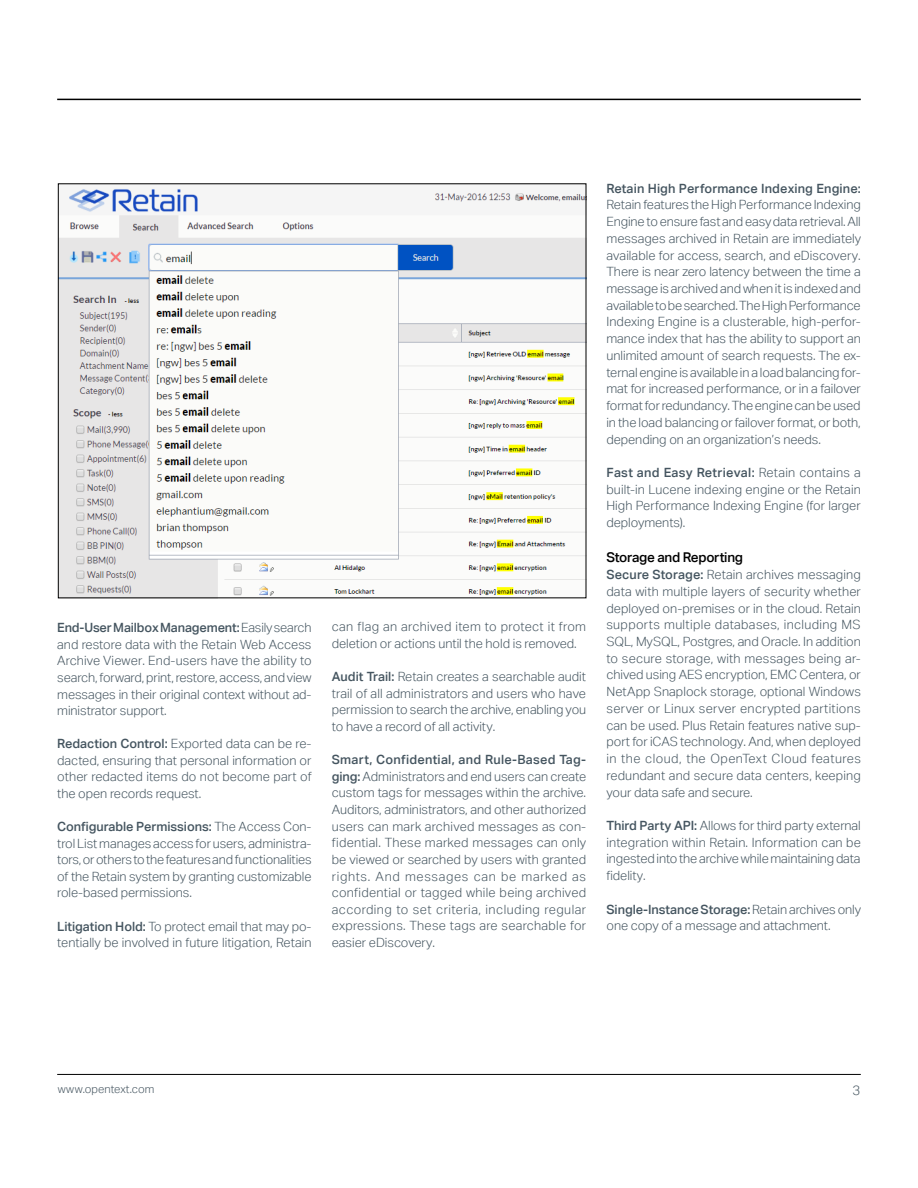
<style>
.page{position:relative;width:918px;height:1188px;background:#fff}
.page>*{position:absolute;margin:0;border:0;box-sizing:border-box;transform-origin:0 0}
.t1{font:500 13.5px "Aktiv Grotesk";letter-spacing:-.02em;color:#000}
.t2{font:300 13.5px "Aktiv Grotesk";color:#455560}
.t3{font:300 12.75px/16.8px "Aktiv Grotesk";letter-spacing:-.005em;color:#455560;text-align:justify}
.t4{font:500 12.75px "Aktiv Grotesk";letter-spacing:.01em;color:#455560}
.t5{font:300 11.25px "Aktiv Grotesk";color:#455560}
.s1{font-weight:500}
</style>
<div class="page">
<hr style="left:57px;top:99px;width:804px;height:1px;background:#000">
<hr style="left:57px;top:1074px;width:804px;height:1px;background:#000">
<img style="left:60px;top:188px;width:524px;height:408px">
<p class="t3" style="left:57px;top:619px;width:256px"><span class="s1">End-User Mailbox Management:</span> Easilysearch and restore data with the Retain Web Access Archive Viewer. End-users have the ability to search, forward, print, restore, access, and view messages in their original context without ad&shy;ministrator support.</p>
<p class="t3" style="left:57px;top:735px;width:256px"><span class="s1">Redaction Control:</span> Exported data can be re&shy;dacted, ensuring that personal information or other redacted items do not become part of the open records request.</p>
<p class="t3" style="left:57px;top:818px;width:256px"><span class="s1">Configurable Permissions:</span> The Access Con&shy;trol List manages access for users, administra&shy;tors, or others to the features and functionalities of the Retain system by granting customizable role-based permissions.</p>
<p class="t3" style="left:57px;top:918px;width:256px"><span class="s1">Litigation Hold:</span> To protect email that may po&shy;tentially be involved in future litigation, Retain</p>
<p class="t3" style="left:332px;top:618px;width:256px">can flag an archived item to protect it from deletion or actions until the hold is removed.</p>
<p class="t3" style="left:332px;top:668px;width:256px"><span class="s1">Audit Trail:</span> Retain creates a searchable audit trail of all administrators and users who have permission to search the archive, enabling you to have a record of all activity.</p>
<p class="t3" style="left:332px;top:751px;width:256px"><span class="s1">Smart, Confidential, and Rule-Based Tag&shy;ging:</span> Administrators and end users can create custom tags for messages within the archive.<br>Auditors, administrators, and other authorized users can mark archived messages as con&shy;fidential. These marked messages can only be viewed or searched by users with granted rights. And messages can be marked as confidential or tagged while being archived according to set criteria, including regular expressions. These tags are searchable for easier eDiscovery.</p>
<p class="t4" style="left:606px;top:180px;width:256px">Retain High Performance Indexing Engine:</p>
<p class="t3" style="left:606px;top:196px;width:256px">Retain features the High Performance Indexing Engine to ensure fast and easydata retrieval. All messages archived in Retain are immediately available for access, search, and eDiscovery.<br>There is near zero latency between the time a message is archivedandwhen it is indexedand available to be searched. The High Performance Indexing Engine is a clusterable, high-perfor&shy;mance index that has the ability to support an unlimited amount of search requests. The ex&shy;ternal engine is available in a load balancing for&shy;mat for increased performance, or in a failover format for redundancy. The engine can be used in the load balancing or failover format, or both, depending on an organization’s needs.</p>
<p class="t3" style="left:606px;top:464px;width:256px"><span class="s1">Fast and Easy Retrieval:</span> Retain contains a built-in Lucene indexing engine or the Retain High Performance Indexing Engine (for larger deployments).</p>
<p class="t1" style="left:606px;top:549px;width:138px">Storage and Reporting</p>
<p class="t3" style="left:606px;top:566px;width:256px"><span class="s1">Secure Storage:</span> Retain archives messaging data with multiple layers of security whether deployed on-premises or in the cloud. Retain supports multiple databases, including MS SQL, MySQL, Postgres, and Oracle. In addition to secure storage, with messages being ar&shy;chived using AES encryption, EMC Centera, or NetApp Snaplock storage, optional Windows server or Linux server encrypted partitions can be used. Plus Retain features native sup&shy;port for iCAS technology. And, when deployed in the cloud, the OpenText Cloud features redundant and secure data centers, keeping your data safe and secure.</p>
<p class="t3" style="left:606px;top:817px;width:256px"><span class="s1">Third Party API:</span> Allows for third party external integration within Retain. Information can be ingested into the archive while maintaining data fidelity.</p>
<p class="t3" style="left:606px;top:901px;width:256px"><span class="s1">Single-Instance Storage:</span> Retain archives only one copy of a message and attachment.</p>
<p class="t5" style="left:58px;top:1082px;width:98px">www.opentext.com</p>
<p class="t2" style="left:853px;top:1082px;width:9px">3</p>
</div>
